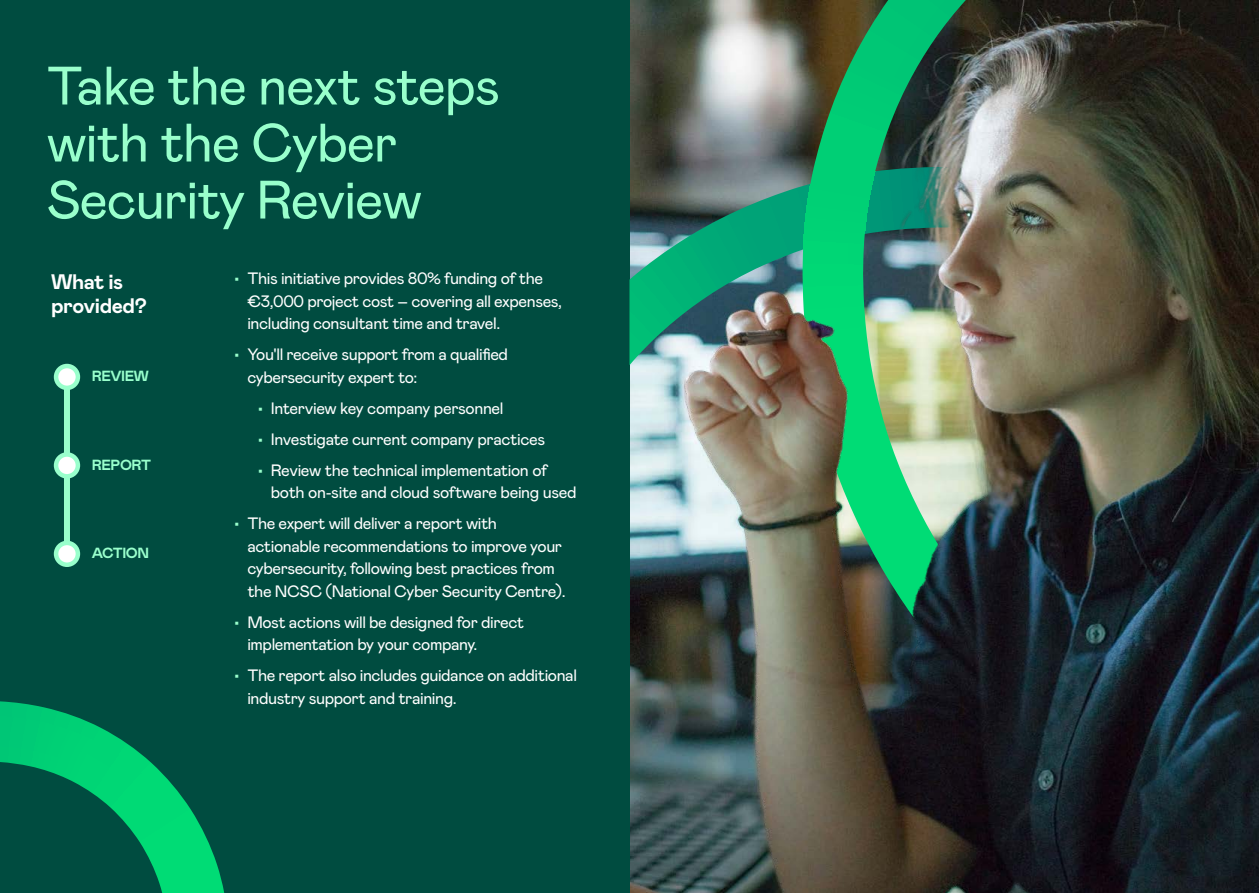
<style>
.page{position:relative;width:1259px;height:893px;background:#004c40}
.page>*{position:absolute;margin:0;border:0;box-sizing:border-box;transform-origin:0 0}
.t1{font:54px/57px "Mabry Pro";letter-spacing:-.02em;color:#9fc}
.Body_Mid{font:700 21px/24px "Mabry Pro";letter-spacing:-.02em;color:#fff}
.t2{font:16.5px/22.5px "Mabry Pro";letter-spacing:-.025em;color:#fff}
.Body_Mid-2{font:700 14.7px "Mabry Pro";letter-spacing:-.03em;color:#9fc}
.s1{font-weight:900;color:#9fc}
</style>
<div class="page">
<img style="left:630px;top:801px;width:629px;height:92px">
<svg style="left:0;top:701px;width:224px;height:192px"></svg>
<img style="left:629px;top:0;width:630px;height:801px">
<div style="left:64px;top:377px;width:6px;height:181px;background:#9fc"></div>
<svg style="left:56px;top:366px;width:22px;height:22px"></svg>
<div style="left:54px;top:364px;width:26px;height:26px;border:4px solid #9fc;border-radius:50%"></div>
<svg style="left:56px;top:454px;width:22px;height:22px"></svg>
<div style="left:54px;top:452px;width:26px;height:27px;border:4px solid #9fc;border-radius:50%"></div>
<svg style="left:56px;top:543px;width:22px;height:22px"></svg>
<div style="left:54px;top:541px;width:26px;height:26px;border:4px solid #9fc;border-radius:50%"></div>
<p class="t1" style="left:47px;top:58px;width:455px">Take the next steps with the Cyber<br>Security Review</p>
<p class="Body_Mid" style="left:51px;top:270px;width:97px">What is provided?</p>
<p class="t2" style="left:247px;top:267px;width:316px;text-indent:-13px"><span class="s1">•</span> This initiative provides 80% funding of the €3,000 project cost – covering all expenses, including consultant time and travel.</p>
<p class="t2" style="left:247px;top:343px;width:262px;text-indent:-13px"><span class="s1">•</span> You'll receive support from a qualified cybersecurity expert to:</p>
<p class="t2" style="left:258px;top:397px;width:247px"><span class="s1">•</span> Interview key company personnel</p>
<p class="t2" style="left:258px;top:428px;width:289px"><span class="s1">•</span> Investigate current company practices</p>
<p class="t2" style="left:271px;top:459px;width:307px;text-indent:-13px"><span class="s1">•</span> Review the technical implementation of both on-site and cloud software being used</p>
<p class="t2" style="left:247px;top:512px;width:320px;text-indent:-13px"><span class="s1">•</span> The expert will deliver a report with actionable recommendations to improve your cybersecurity, following best practices from the NCSC (National Cyber Security Centre).</p>
<p class="t2" style="left:247px;top:611px;width:278px;text-indent:-13px"><span class="s1">•</span> Most actions will be designed for direct implementation by your company.</p>
<p class="t2" style="left:247px;top:664px;width:331px;text-indent:-13px"><span class="s1">•</span> The report also includes guidance on additional industry support and training.</p>
<p class="Body_Mid-2" style="left:92px;top:367px;width:59px">REVIEW</p>
<p class="Body_Mid-2" style="left:92px;top:456px;width:61px">REPORT</p>
<p class="Body_Mid-2" style="left:92px;top:544px;width:59px">ACTION</p>
</div>
